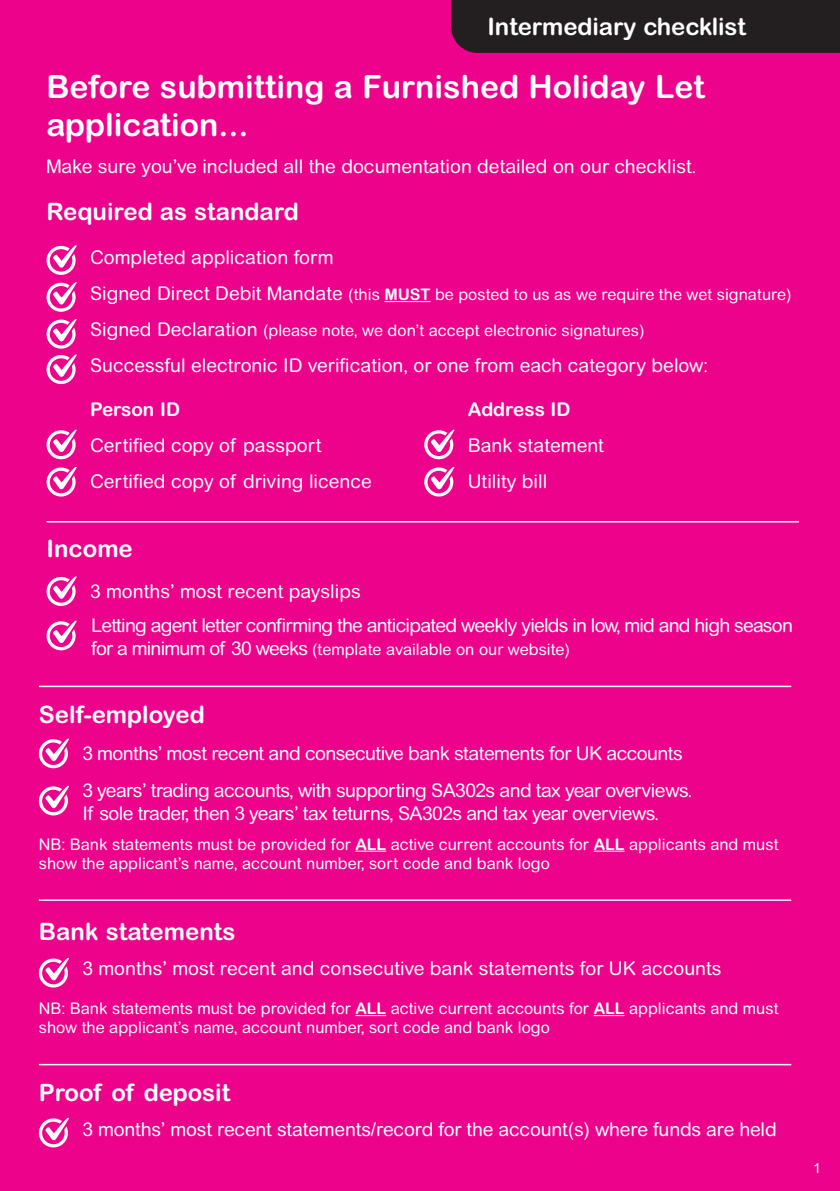
<style>
.page{position:relative;width:840px;height:1191px;background:#fff}
.page>*{position:absolute;margin:0;border:0;box-sizing:border-box;transform-origin:0 0}
.t1{font:700 32px/38.4px "Arial Rounded MT Std";color:#fff}
.t2{font:700 24px "Arial Rounded MT Std";color:#fff}
.t3{font:19px "Arial Rounded MT Std";letter-spacing:-.01em;color:#fff}
.t4{font:19px "Arial Rounded MT Std";letter-spacing:-.03em;color:#fff}
.t5{font:19px "Arial Rounded MT Std";letter-spacing:-.04em;color:#fff}
.t6{font:700 19px "Arial Rounded MT Std";color:#fff}
.t7{font:16px/19.2px "Arial Rounded MT Std";color:#fff}
.t8{font:14px "Arial Rounded MT Std";color:#fff}
.s1{font-size:19px}
.s2{font-weight:700}
</style>
<div class="page">
<div style="left:0;top:0;width:839px;height:1191px;background:#ed028c"></div>
<hr style="left:384px;top:301px;width:46px;height:1px;background:#fff">
<svg style="left:46px;top:245px;width:31px;height:30px"></svg>
<svg style="left:46px;top:282px;width:31px;height:30px"></svg>
<svg style="left:46px;top:319px;width:31px;height:65px"></svg>
<svg style="left:46px;top:429px;width:31px;height:30px"></svg>
<svg style="left:46px;top:466px;width:31px;height:30px"></svg>
<svg style="left:424px;top:429px;width:31px;height:30px"></svg>
<svg style="left:424px;top:466px;width:31px;height:30px"></svg>
<hr style="left:46px;top:521px;width:752px;height:1px;background:#fff">
<svg style="left:46px;top:576px;width:31px;height:30px"></svg>
<svg style="left:46px;top:620px;width:31px;height:30px"></svg>
<svg style="left:39px;top:738px;width:30px;height:30px"></svg>
<svg style="left:39px;top:785px;width:30px;height:30px"></svg>
<hr style="left:355px;top:850px;width:31px;height:1px;background:#fff">
<hr style="left:593px;top:850px;width:31px;height:1px;background:#fff">
<svg style="left:39px;top:957px;width:30px;height:30px"></svg>
<hr style="left:355px;top:1015px;width:31px;height:1px;background:#fff">
<hr style="left:593px;top:1015px;width:31px;height:1px;background:#fff">
<hr style="left:39px;top:685px;width:751px;height:2px;background:#fff">
<hr style="left:39px;top:899px;width:751px;height:2px;background:#fff">
<svg style="left:39px;top:1117px;width:30px;height:30px"></svg>
<hr style="left:39px;top:1063px;width:751px;height:2px;background:#fff">
<div style="left:451px;top:0;width:388px;height:53px;background:#231f20"></div>
<p class="t2" style="left:487px;top:12px;width:260px">Intermediary checklist</p>
<p class="t1" style="left:46px;top:67px;width:659px">Before submitting a Furnished Holiday Let application...</p>
<p class="t3" style="left:46px;top:155px;width:651px">Make sure you’ve included all the documentation detailed on our checklist.</p>
<p class="t2" style="left:46px;top:197px;width:253px">Required as standard</p>
<p class="t3" style="left:90px;top:246px;width:245px">Completed application form</p>
<p class="t7" style="left:90px;top:285px;width:702px"><span class="s1">Signed Direct Debit Mandate</span> (this <span class="s2">MUST</span> be posted to us as we require the wet signature)</p>
<p class="t7" style="left:90px;top:321px;width:556px"><span class="s1">Signed Declaration</span> (please note, we don’t accept electronic signatures)</p>
<p class="t3" style="left:90px;top:354px;width:619px">Successful electronic ID verification, or one from each category below:</p>
<p class="t6" style="left:90px;top:398px;width:91px">Person ID</p>
<p class="t3" style="left:90px;top:434px;width:233px">Certified copy of passport</p>
<p class="t3" style="left:90px;top:470px;width:283px">Certified copy of driving licence</p>
<p class="t6" style="left:467px;top:398px;width:104px">Address ID</p>
<p class="t3" style="left:467px;top:434px;width:138px">Bank statement</p>
<p class="t3" style="left:467px;top:470px;width:81px">Utility bill</p>
<p class="t2" style="left:46px;top:534px;width:88px">Income</p>
<p class="t3" style="left:90px;top:580px;width:272px">3 months’ most recent payslips</p>
<p class="t5" style="left:91px;top:614px;width:702px">Letting agent letter confirming the anticipated weekly yields in low, mid and high season</p>
<p class="t7" style="left:91px;top:639px;width:480px"><span class="s1">for a minimum of 30 weeks</span> (template available on our website)</p>
<p class="t2" style="left:39px;top:700px;width:167px">Self-employed</p>
<p class="t4" style="left:82px;top:742px;width:601px">3 months’ most recent and consecutive bank statements for UK accounts</p>
<p class="t4" style="left:82px;top:779px;width:611px">3 years’ trading accounts, with supporting SA302s and tax year overviews.</p>
<p class="t4" style="left:82px;top:802px;width:578px">If sole trader, then 3 years’ tax teturns, SA302s and tax year overviews.</p>
<p class="t7" style="left:39px;top:834px;width:740px">NB: Bank statements must be provided for <span class="s2">ALL</span> active current accounts for <span class="s2">ALL</span> applicants and must show the applicant’s name, account number, sort code and bank logo</p>
<p class="t2" style="left:39px;top:917px;width:198px">Bank statements</p>
<p class="t3" style="left:82px;top:957px;width:640px">3 months’ most recent and consecutive bank statements for UK accounts</p>
<p class="t7" style="left:39px;top:998px;width:740px">NB: Bank statements must be provided for <span class="s2">ALL</span> active current accounts for <span class="s2">ALL</span> applicants and must show the applicant’s name, account number, sort code and bank logo</p>
<p class="t2" style="left:39px;top:1078px;width:193px">Proof of deposit</p>
<p class="t3" style="left:82px;top:1118px;width:695px">3 months’ most recent statements/record for the account(s) where funds are held</p>
<p class="t8" style="left:812px;top:1159px;width:9px">1</p>
</div>
